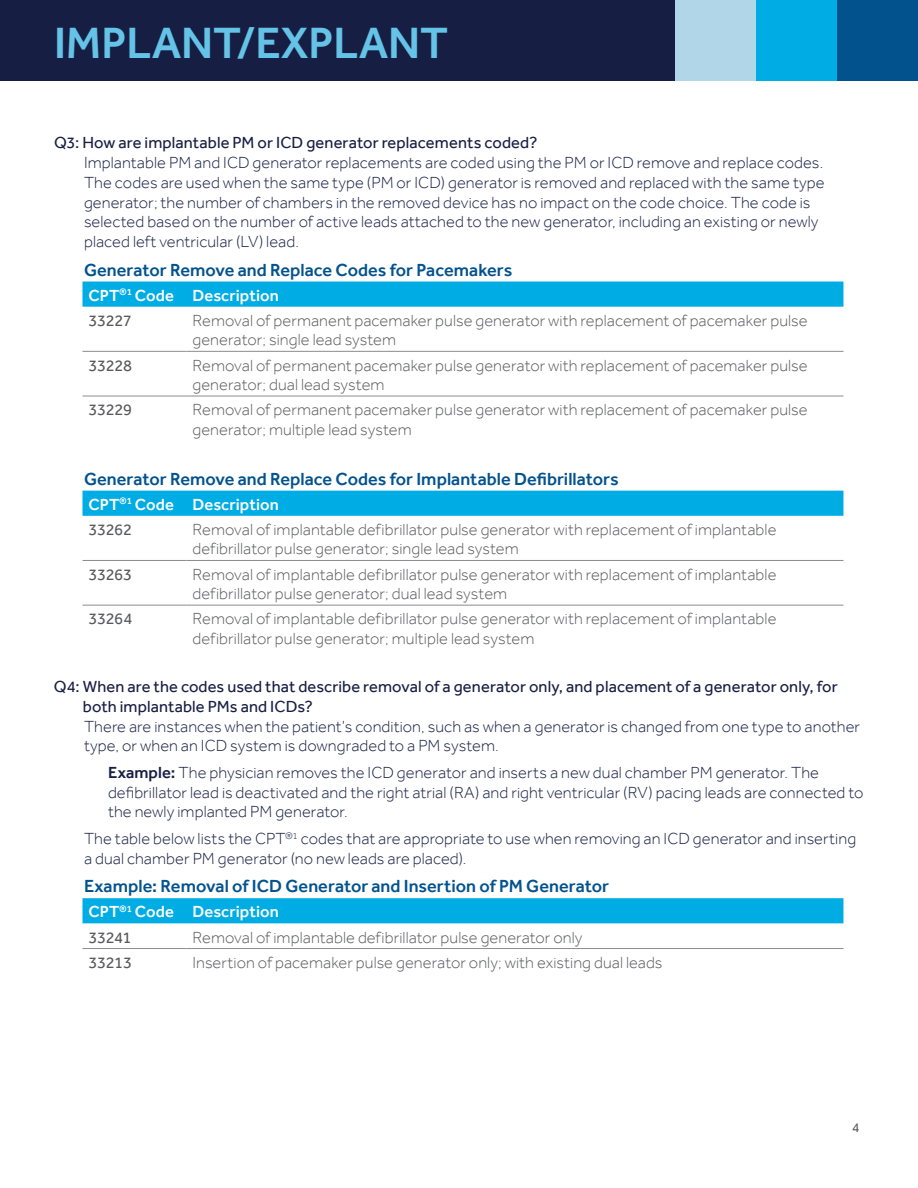
<style>
.page{position:relative;width:918px;height:1188px;background:#fff}
.page>*{position:absolute;margin:0;border:0;box-sizing:border-box;transform-origin:0 0}
.t1{font:500 45px "Effra";color:#64c3e6}
.t2{font:500 18px "Effra";color:#02528e}
.t3{font:300 16.5px/19.8px "Effra";letter-spacing:.005em;color:#171e43}
.t4{font:300 16.5px/19.5px "Effra";letter-spacing:.005em;color:#58595b}
.t5{font:16.5px/19.8px "Effra";letter-spacing:.005em;color:#171e43}
.t6{font:500 16.5px/25.2px "Effra";letter-spacing:.005em;color:#fff}
.t7{font:16.5px "Effra";letter-spacing:-.02em;color:#58595b}
.t8{font:13.5px "Effra";color:#58595b}
.s1{font-weight:400;color:#58595b}
.s2{font-weight:500}
</style>
<div class="page">
<div style="left:837px;top:0;width:81px;height:81px;background:#02528e"></div>
<div style="left:756px;top:0;width:81px;height:81px;background:#00ace4"></div>
<div style="left:675px;top:0;width:81px;height:81px;background:#b1d6e7"></div>
<div style="left:0;top:0;width:675px;height:81px;background:#171e43"></div>
<div style="left:82px;top:282px;width:761px;height:25px;background:#00ace4"></div>
<hr style="left:82px;top:351px;width:105px;height:1px;background:#8a8c8e">
<hr style="left:187px;top:351px;width:656px;height:1px;background:#8a8c8e">
<hr style="left:82px;top:396px;width:105px;height:1px;background:#8a8c8e">
<hr style="left:187px;top:396px;width:656px;height:1px;background:#8a8c8e">
<div style="left:82px;top:491px;width:761px;height:25px;background:#00ace4"></div>
<hr style="left:82px;top:560px;width:105px;height:1px;background:#8a8c8e">
<hr style="left:187px;top:560px;width:656px;height:1px;background:#8a8c8e">
<hr style="left:82px;top:605px;width:105px;height:1px;background:#8a8c8e">
<hr style="left:187px;top:605px;width:656px;height:1px;background:#8a8c8e">
<div style="left:82px;top:898px;width:761px;height:25px;background:#00ace4"></div>
<hr style="left:82px;top:948px;width:105px;height:1px;background:#8a8c8e">
<hr style="left:187px;top:948px;width:656px;height:1px;background:#8a8c8e">
<h1 class="t1" style="left:54px;top:16px;width:396px">IMPLANT/EXPLANT</h1>
<p class="t5" style="left:54px;top:133px;width:485px">Q3: How are implantable PM or ICD generator replacements coded?</p>
<p class="t3" style="left:84px;top:153px;width:742px">Implantable PM and ICD generator replacements are coded using the PM or ICD remove and replace codes.<br>The codes are used when the same type (PM or ICD) generator is removed and replaced with the same type generator; the number of chambers in the removed device has no impact on the code choice. The code is selected based on the number of active leads attached to the new generator, including an existing or newly placed left ventricular (LV) lead.</p>
<p class="t2" style="left:84px;top:259px;width:430px">Generator Remove and Replace Codes for Pacemakers</p>
<p class="t6" style="left:88px;top:282px;width:192px">CPT<sup>®1</sup> Code Description<br><span class="s1">33227</span></p>
<p class="t4" style="left:193px;top:311px;width:617px">Removal of permanent pacemaker pulse generator with replacement of pacemaker pulse generator; single lead system</p>
<p class="t7" style="left:88px;top:355px;width:45px">33228</p>
<p class="t4" style="left:193px;top:355px;width:617px">Removal of permanent pacemaker pulse generator with replacement of pacemaker pulse generator; dual lead system</p>
<p class="t7" style="left:88px;top:400px;width:45px">33229</p>
<p class="t4" style="left:193px;top:400px;width:617px">Removal of permanent pacemaker pulse generator with replacement of pacemaker pulse generator; multiple lead system</p>
<p class="t2" style="left:84px;top:468px;width:536px">Generator Remove and Replace Codes for Implantable Defibrillators</p>
<p class="t6" style="left:88px;top:492px;width:192px">CPT<sup>®1</sup> Code Description<br><span class="s1">33262</span></p>
<p class="t4" style="left:193px;top:520px;width:585px">Removal of implantable defibrillator pulse generator with replacement of implantable defibrillator pulse generator; single lead system</p>
<p class="t7" style="left:88px;top:564px;width:45px">33263</p>
<p class="t4" style="left:193px;top:564px;width:585px">Removal of implantable defibrillator pulse generator with replacement of implantable defibrillator pulse generator; dual lead system</p>
<p class="t7" style="left:88px;top:609px;width:45px">33264</p>
<p class="t4" style="left:193px;top:609px;width:585px">Removal of implantable defibrillator pulse generator with replacement of implantable defibrillator pulse generator; multiple lead system</p>
<p class="t5" style="left:83px;top:676px;width:756px;text-indent:-29px">Q4: When are the codes used that describe removal of a generator only, and placement of a generator only, for both implantable PMs and ICDs?</p>
<p class="t3" style="left:84px;top:716px;width:778px">There are instances when the patient’s condition, such as when a generator is changed from one type to another type, or when an ICD system is downgraded to a PM system.</p>
<p class="t3" style="left:108px;top:762px;width:757px"><span class="s2">Example:</span> The physician removes the ICD generator and inserts a new dual chamber PM generator. The defibrillator lead is deactivated and the right atrial (RA) and right ventricular (RV) pacing leads are connected to the newly implanted PM generator.</p>
<p class="t3" style="left:84px;top:829px;width:774px">The table below lists the CPT<sup>®1</sup> codes that are appropriate to use when removing an ICD generator and inserting a dual chamber PM generator (no new leads are placed).</p>
<p class="t2" style="left:84px;top:875px;width:527px">Example: Removal of ICD Generator and Insertion of PM Generator</p>
<p class="t6" style="left:88px;top:899px;width:192px">CPT<sup>®1</sup> Code Description<br><span class="s1">33241</span></p>
<p class="t4" style="left:193px;top:927px;width:392px">Removal of implantable defibrillator pulse generator only</p>
<p class="t7" style="left:88px;top:953px;width:45px">33213</p>
<p class="t4" style="left:193px;top:952px;width:472px">Insertion of pacemaker pulse generator only; with existing dual leads</p>
<p class="t8" style="left:852px;top:1119px;width:9px">4</p>
</div>
